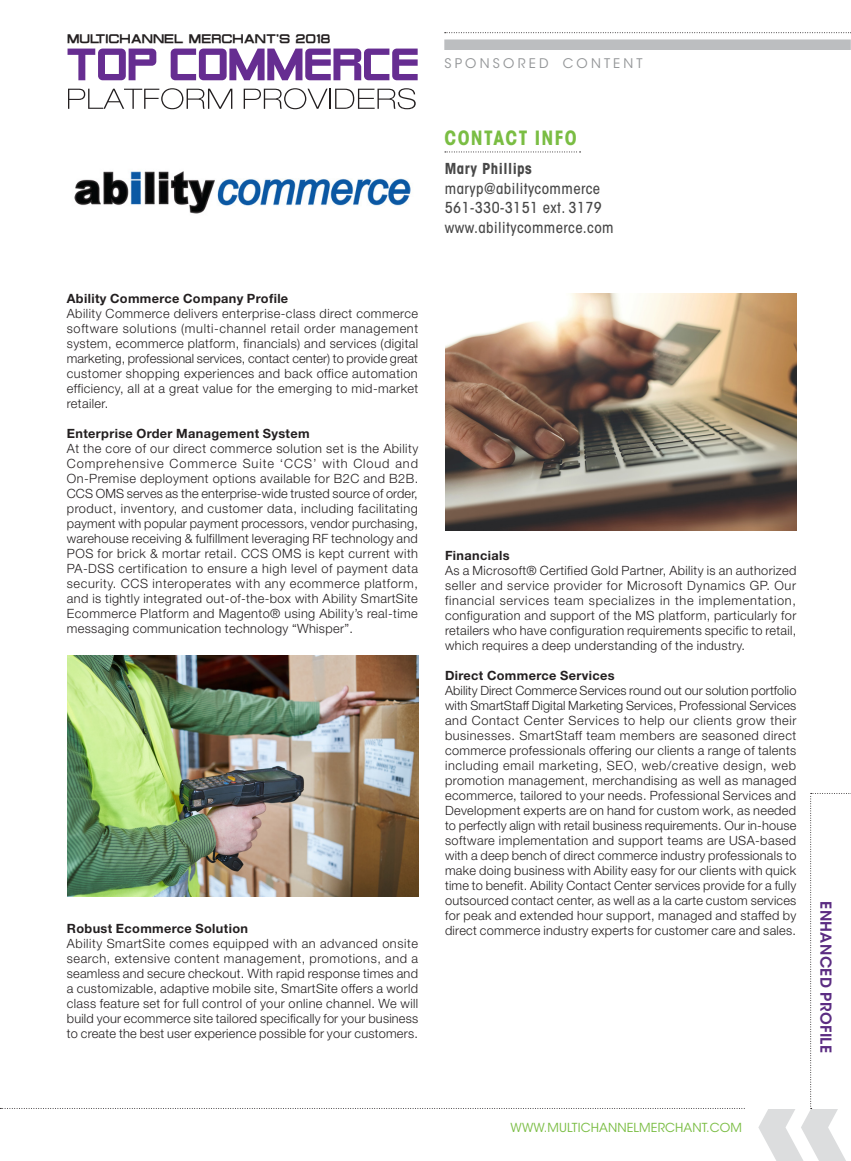
<style>
.page{position:relative;width:851px;height:1161px;background:#fff}
.page>*{position:absolute;margin:0;border:0;box-sizing:border-box;transform-origin:0 0}
.t1{font:700 condensed 19.5px "ITC Avant Garde Std";letter-spacing:.07em;color:#7abd43}
.t2{font:500 condensed 15px "ITC Avant Garde Std";letter-spacing:.03em;color:#484848}
.t3{font:600 15px "ITC Avant Garde Std";letter-spacing:.025em;color:#5b2c82}
.t4{font:700 condensed 15px "ITC Avant Garde Std";letter-spacing:.03em;color:#484848}
.t5{font:13.2px "ITC Avant Garde Std";letter-spacing:.245em;color:#949698}
._04_Body_1stPara{font:300 12.75px/15px "Helvetica Neue LT Std";letter-spacing:.03em;color:#231f20;text-align:justify}
._04_Body_1stPara-2{font:700 12.75px "Helvetica Neue LT Std";letter-spacing:.03em;color:#231f20}
.t6{font:12.3px "ITC Avant Garde Std";letter-spacing:.01em;color:#7abd43}
.t7{font:900 12px "Probert";letter-spacing:.05em;color:#231f20}
</style>
<div class="page">
<svg style="left:444px;top:32px;width:407px;height:1px"></svg>
<svg style="left:445px;top:152px;width:135px;height:1px"></svg>
<div style="left:444px;top:39px;width:406px;height:11px;background:#bcbec0"></div>
<svg style="left:0;top:793px;width:851px;height:368px"></svg>
<svg style="left:68px;top:88px;width:164px;height:21px"></svg>
<svg style="left:244px;top:88px;width:83px;height:21px"></svg>
<hr style="left:329px;top:89px;width:2px;height:20px;background:#231f20">
<svg style="left:335px;top:88px;width:80px;height:21px"></svg>
<svg style="left:68px;top:49px;width:88px;height:31px"></svg>
<svg style="left:171px;top:49px;width:246px;height:31px"></svg>
<img style="left:74px;top:171px;width:337px;height:43px">
<img style="left:445px;top:293px;width:351px;height:238px">
<img style="left:68px;top:655px;width:350px;height:241px">
<p class="t7" style="left:68px;top:32px;width:264px">MULTICHANNEL MERCHANT’S 2018</p>
<p class="_04_Body_1stPara-2" style="left:67px;top:290px;width:223px">Ability Commerce Company Profile</p>
<p class="_04_Body_1stPara" style="left:67px;top:305px;width:353px">Ability Commerce delivers enterprise-class direct commerce software solutions (multi-channel retail order management system, ecommerce platform, financials) and services (digital marketing, professional services, contact center) to provide great customer shopping experiences and back office automation efficiency, all at a great value for the emerging to mid-market retailer.</p>
<p class="_04_Body_1stPara-2" style="left:67px;top:425px;width:244px">Enterprise Order Management System</p>
<p class="_04_Body_1stPara" style="left:67px;top:440px;width:353px">At the core of our direct commerce solution set is the Ability Comprehensive Commerce Suite ‘CCS’ with Cloud and On-Premise deployment options available for B2C and B2B.<br>CCS OMS serves as the enterprise-wide trusted source of order, product, inventory, and customer data, including facilitating payment with popular payment processors, vendor purchasing, warehouse receiving &amp; fulfillment leveraging RF technology and POS for brick &amp; mortar retail. CCS OMS is kept current with PA-DSS certification to ensure a high level of payment data security. CCS interoperates with any ecommerce platform, and is tightly integrated out-of-the-box with Ability SmartSite Ecommerce Platform and Magento® using Ability’s real-time messaging communication technology “Whisper”.</p>
<p class="_04_Body_1stPara-2" style="left:67px;top:920px;width:183px">Robust Ecommerce Solution</p>
<p class="_04_Body_1stPara" style="left:67px;top:935px;width:353px">Ability SmartSite comes equipped with an advanced onsite search, extensive content management, promotions, and a seamless and secure checkout. With rapid response times and a customizable, adaptive mobile site, SmartSite offers a world class feature set for full control of your online channel. We will build your ecommerce site tailored specifically for your business to create the best user experience possible for your customers.</p>
<p class="t5" style="left:444px;top:55px;width:200px">SPONSORED CONTENT</p>
<h1 class="t1" style="left:444px;top:126px;width:134px">CONTACT INFO</h1>
<p class="t4" style="left:445px;top:159px;width:89px">Mary Phillips</p>
<p class="t2" style="left:445px;top:179px;width:157px">maryp@abilitycommerce</p>
<p class="t2" style="left:445px;top:199px;width:158px">561-330-3151 ext. 3179</p>
<p class="t2" style="left:445px;top:218px;width:170px">www.abilitycommerce.com</p>
<p class="_04_Body_1stPara-2" style="left:445px;top:548px;width:66px">Financials</p>
<p class="_04_Body_1stPara" style="left:445px;top:563px;width:353px">As a Microsoft® Certified Gold Partner, Ability is an authorized seller and service provider for Microsoft Dynamics GP. Our financial services team specializes in the implementation, configuration and support of the MS platform, particularly for retailers who have configuration requirements specific to retail, which requires a deep understanding of the industry.</p>
<p class="_04_Body_1stPara-2" style="left:445px;top:668px;width:171px">Direct Commerce Services</p>
<p class="_04_Body_1stPara" style="left:445px;top:683px;width:353px">Ability Direct Commerce Services round out our solution portfolio with SmartStaff Digital Marketing Services, Professional Services and Contact Center Services to help our clients grow their businesses. SmartStaff team members are seasoned direct commerce professionals offering our clients a range of talents including email marketing, SEO, web/creative design, web promotion management, merchandising as well as managed ecommerce, tailored to your needs. Professional Services and Development experts are on hand for custom work, as needed to perfectly align with retail business requirements. Our in-house software implementation and support teams are USA-based with a deep bench of direct commerce industry professionals to make doing business with Ability easy for our clients with quick time to benefit. Ability Contact Center services provide for a fully outsourced contact center, as well as a la carte custom services for peak and extended hour support, managed and staffed by direct commerce industry experts for customer care and sales.</p>
<p class="t3" style="left:835px;top:901px;width:153px;rotate:90deg">ENHANCED PROFILE</p>
<p class="t6" style="left:510px;top:1120px;width:233px">WWW.MULTICHANNELMERCHANT.COM</p>
</div>
